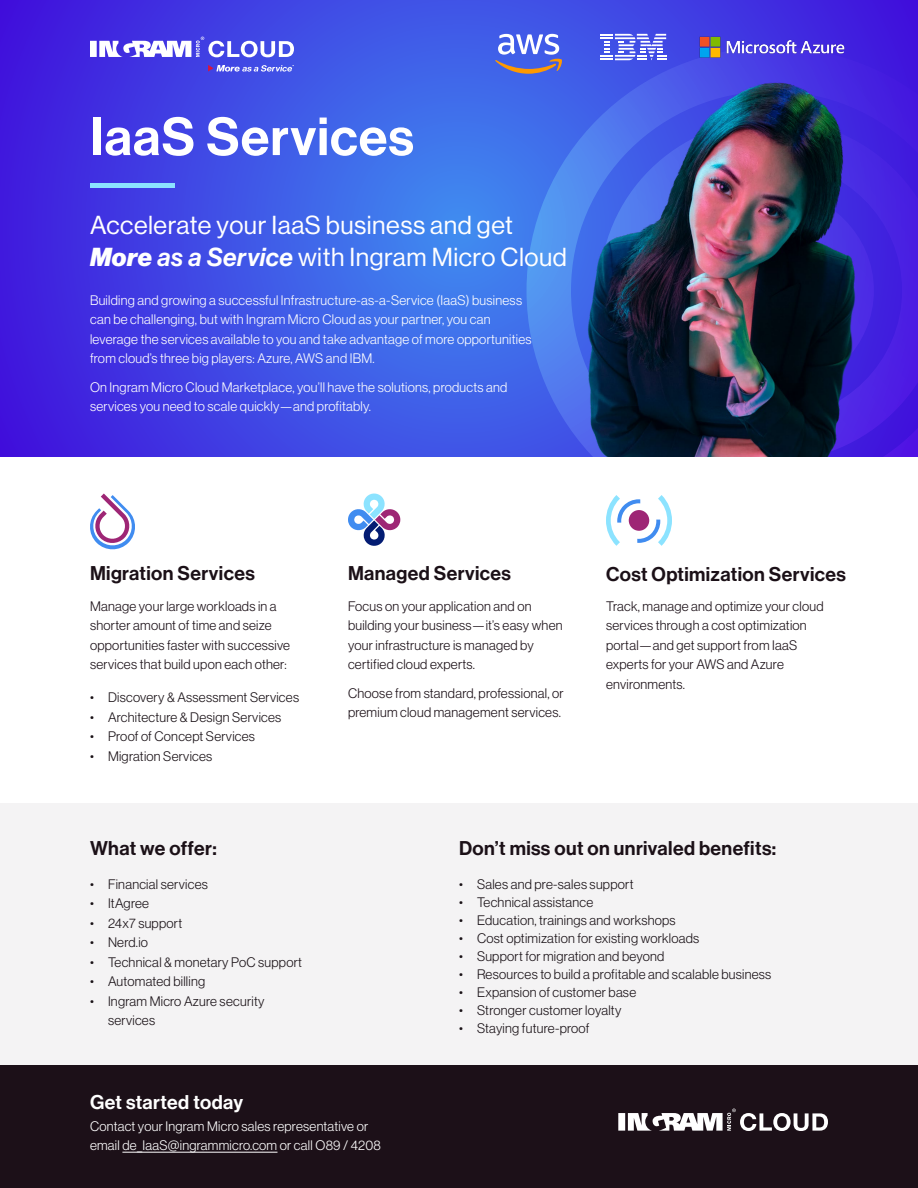
<style>
.page{position:relative;width:918px;height:1188px;background:#fff}
.page>*{position:absolute;margin:0;border:0;box-sizing:border-box;transform-origin:0 0}
.t1{font:52.5px "N Haas Grotesk DS Pro 65 Md";letter-spacing:.02em;color:#fff}
.t2{font:25.5px/31.5px "N Haas Grotesk DS Pro 55 Rg";letter-spacing:.02em;color:#fff}
.t3{font:19.5px "N Haas Grotesk DS Pro 65 Md";letter-spacing:.02em;color:#1b1017}
.t4{font:19.5px "N Haas Grotesk DS Pro 65 Md";letter-spacing:.02em;color:#fff}
.t5{font:13.5px/19.5px "N Haas Grotesk DS Pro 45 Lt";letter-spacing:.02em;color:#1a1217}
.t6{font:13.5px/19.5px "N Haas Grotesk DS Pro 45 Lt";letter-spacing:.02em;color:#fff}
.t7{font:13.5px/19.5px "N Haas Grotesk DS Pro 45 Lt";letter-spacing:.02em;color:#1b1017}
.s1{font-family:"N Haas Grotesk DS Pro 96 Blk It"}
.s2{font-family:"N Haas Grotesk DS Pro 66 Md It"}
</style>
<div class="page">
<svg style="left:0;top:0;width:918px;height:457px;background:#404ce5"></svg>
<svg style="left:527px;top:47px;width:391px;height:410px;background:#464fe6"></svg>
<div style="left:0;top:803px;width:918px;height:263px;background:#f4f3f4"></div>
<hr style="left:90px;top:184px;width:84px;height:4px;background:#8ce3ff">
<svg style="left:606px;top:495px;width:66px;height:51px"></svg>
<div style="left:629px;top:510px;width:20px;height:21px;background:#9e2675;border-radius:50%"></div>
<svg style="left:348px;top:493px;width:52px;height:53px"></svg>
<svg style="left:90px;top:494px;width:45px;height:56px"></svg>
<div style="left:0;top:1066px;width:918px;height:122px;background:#1c1018"></div>
<hr style="left:122px;top:1152px;width:155px;height:1px;background:#fff">
<svg style="left:90px;top:37px;width:204px;height:20px"></svg>
<svg style="left:208px;top:65px;width:86px;height:7px"></svg>
<svg style="left:618px;top:1109px;width:210px;height:22px"></svg>
<svg style="left:495px;top:34px;width:67px;height:40px"></svg>
<img style="left:679px;top:16px;width:186px;height:56px">
<svg style="left:600px;top:34px;width:66px;height:26px"></svg>
<img style="left:553px;top:72px;width:341px;height:385px">
<p class="t1" style="left:90px;top:106px;width:325px">IaaS Services</p>
<p class="t2" style="left:90px;top:210px;width:479px">Accelerate your IaaS business and get<br><span class="s1">More</span> <span class="s2">as a Service</span> with Ingram Micro Cloud</p>
<p class="t6" style="left:90px;top:290px;width:443px">Building and growing a successful Infrastructure-as-a-Service (IaaS) business can be challenging, but with Ingram Micro Cloud as your partner, you can leverage the services available to you and take advantage of more opportunities from cloud’s three big players: Azure, AWS and IBM.</p>
<p class="t6" style="left:90px;top:377px;width:419px">On Ingram Micro Cloud Marketplace, you’ll have the solutions, products and services you need to scale quickly—and profitably.</p>
<p class="t3" style="left:90px;top:562px;width:166px">Migration Services</p>
<p class="t7" style="left:90px;top:596px;width:202px">Manage your large workloads in a shorter amount of time and seize opportunities faster with successive services that build upon each other:</p>
<p class="t5" style="left:90px;top:688px;width:211px">• Discovery &amp; Assessment Services</p>
<p class="t5" style="left:90px;top:707px;width:193px">• Architecture &amp; Design Services</p>
<p class="t5" style="left:90px;top:727px;width:167px">• Proof of Concept Services</p>
<p class="t5" style="left:90px;top:746px;width:124px">• Migration Services</p>
<p class="t3" style="left:348px;top:562px;width:165px">Managed Services</p>
<p class="t3" style="left:606px;top:563px;width:242px">Cost Optimization Services</p>
<p class="t7" style="left:348px;top:596px;width:216px">Focus on your application and on building your business—it’s easy when your infrastructure is managed by certified cloud experts.</p>
<p class="t7" style="left:348px;top:683px;width:217px">Choose from standard, professional, or premium cloud management services.</p>
<p class="t7" style="left:606px;top:596px;width:219px">Track, manage and optimize your cloud services through a cost optimization portal—and get support from IaaS experts for your AWS and Azure environments.</p>
<p class="t3" style="left:90px;top:837px;width:128px">What we offer:</p>
<p class="t3" style="left:459px;top:837px;width:319px">Don’t miss out on unrivaled benefits:</p>
<p class="t5" style="left:90px;top:874px;width:119px">• Financial services</p>
<p class="t5" style="left:90px;top:894px;width:61px">• ItAgree</p>
<p class="t5" style="left:90px;top:913px;width:94px">• 24x7 support</p>
<p class="t5" style="left:90px;top:933px;width:60px">• Nerd.io</p>
<p class="t5" style="left:90px;top:952px;width:214px">• Technical &amp; monetary PoC support</p>
<p class="t5" style="left:90px;top:972px;width:117px">• Automated billing</p>
<p class="t5" style="left:108px;top:991px;width:158px;text-indent:-18px">• Ingram Micro Azure security services</p>
<p class="t4" style="left:90px;top:1090px;width:155px">Get started today</p>
<p class="t6" style="left:90px;top:1116px;width:293px">Contact your Ingram Micro sales representative or email de_IaaS@ingrammicro.com or call O89 / 4208</p>
<p class="t5" style="left:459px;top:874px;width:176px">• Sales and pre-sales support</p>
<p class="t5" style="left:459px;top:892px;width:136px">• Technical assistance</p>
<p class="t5" style="left:459px;top:910px;width:218px">• Education, trainings and workshops</p>
<p class="t5" style="left:459px;top:928px;width:242px">• Cost optimization for existing workloads</p>
<p class="t5" style="left:459px;top:946px;width:207px">• Support for migration and beyond</p>
<p class="t5" style="left:459px;top:964px;width:314px">• Resources to build a profitable and scalable business</p>
<p class="t5" style="left:459px;top:982px;width:179px">• Expansion of customer base</p>
<p class="t5" style="left:459px;top:1000px;width:164px">• Stronger customer loyalty</p>
<p class="t5" style="left:459px;top:1018px;width:132px">• Staying future-proof</p>
</div>
